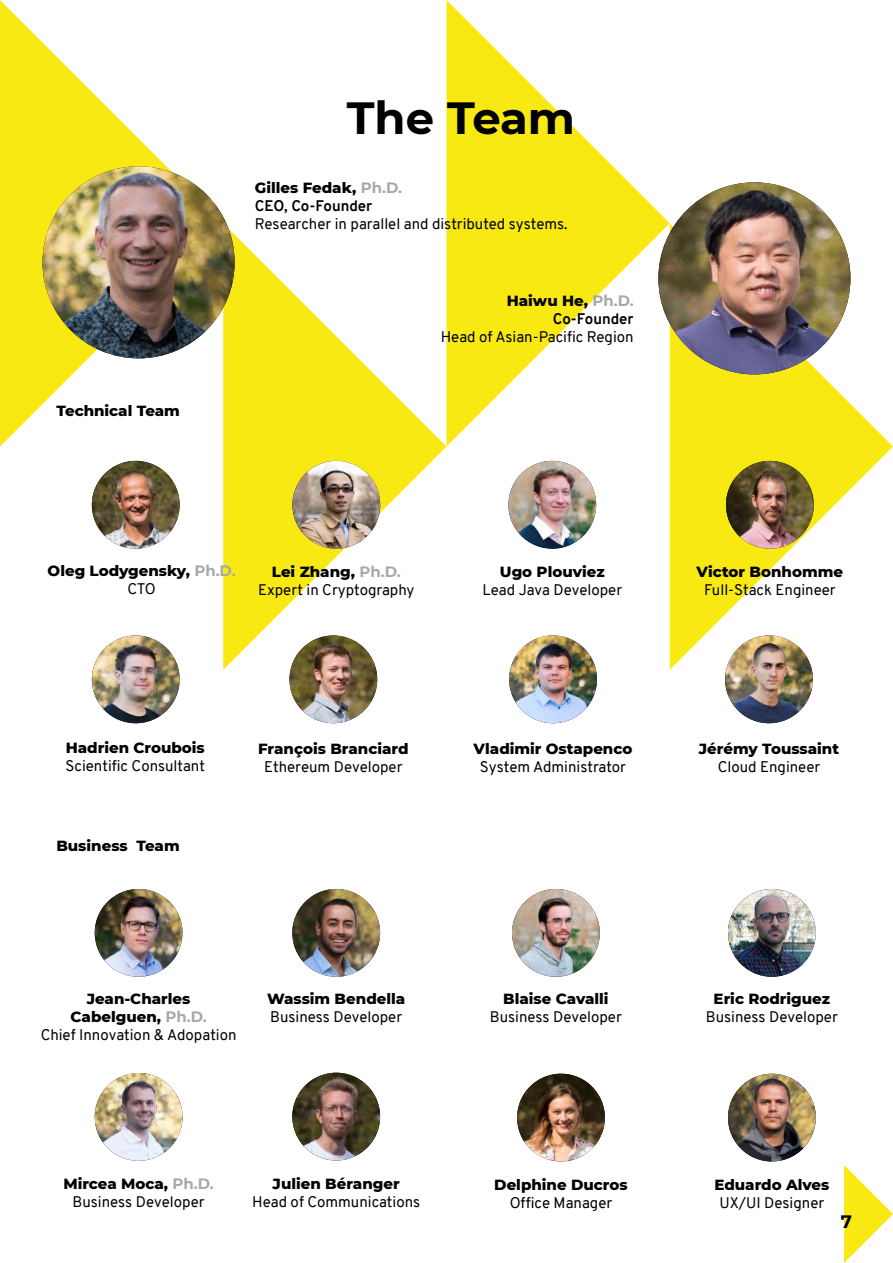
<style>
.page{position:relative;width:893px;height:1263px;background:#fff}
.page>*{position:absolute;margin:0;border:0;box-sizing:border-box;transform-origin:0 0}
.t1{font:700 45px "Montserrat";color:#000}
.t2{font:700 18px "Montserrat";color:#000}
.t3{font:15px "Overpass";color:#000}
.t4{font:800 15px/18px "Montserrat";color:#000;text-align:center}
.t5{font:700 15px "Overpass";color:#000}
.s1{font-weight:700;color:#a8a8a7}
</style>
<div class="page">
<svg style="left:844px;top:1165px;width:49px;height:98px"></svg>
<svg style="left:0;top:0;width:223px;height:446px"></svg>
<svg style="left:223px;top:229px;width:223px;height:441px"></svg>
<svg style="left:446px;top:0;width:224px;height:446px"></svg>
<svg style="left:670px;top:223px;width:223px;height:447px"></svg>
<img style="left:43px;top:166px;width:192px;height:192px;border-radius:96px">
<img style="left:658px;top:182px;width:192px;height:192px;border-radius:96px">
<img style="left:92px;top:461px;width:88px;height:88px;border-radius:44px">
<img style="left:726px;top:461px;width:88px;height:88px;border-radius:44px">
<img style="left:292px;top:461px;width:88px;height:88px;border-radius:44px">
<img style="left:509px;top:635px;width:88px;height:88px;border-radius:44px">
<img style="left:92px;top:635px;width:88px;height:88px;border-radius:44px">
<img style="left:289px;top:635px;width:88px;height:88px;border-radius:44px">
<img style="left:508px;top:461px;width:88px;height:88px;border-radius:44px">
<img style="left:95px;top:889px;width:88px;height:88px;border-radius:44px">
<img style="left:728px;top:1074px;width:88px;height:87px;border-radius:44px">
<img style="left:512px;top:889px;width:88px;height:88px;border-radius:44px">
<img style="left:728px;top:889px;width:88px;height:88px;border-radius:44px">
<img style="left:95px;top:1073px;width:88px;height:88px;border-radius:44px">
<img style="left:292px;top:889px;width:88px;height:88px;border-radius:44px">
<img style="left:517px;top:1074px;width:88px;height:87px;border-radius:44px">
<img style="left:292px;top:1073px;width:88px;height:87px;border-radius:44px">
<img style="left:725px;top:635px;width:88px;height:88px;border-radius:44px">
<p class="t4" style="left:56px;top:401px;width:125px">Technical Team</p>
<h1 class="t1" style="left:347px;top:85px;width:230px">The Team</h1>
<p class="t4" style="left:255px;top:178px;width:149px">Gilles Fedak, <span class="s1">Ph.D.</span></p>
<p class="t5" style="left:255px;top:195px;width:119px">CEO, Co-Founder</p>
<p class="t3" style="left:255px;top:213px;width:314px">Researcher in parallel and distributed systems.</p>
<p class="t4" style="left:507px;top:291px;width:128px">Haiwu He, <span class="s1">Ph.D.</span></p>
<p class="t5" style="left:553px;top:308px;width:82px">Co-Founder</p>
<p class="t3" style="left:441px;top:326px;width:194px">Head of Asian-Pacific Region</p>
<p class="t4" style="left:48px;top:561px;width:189px">Oleg Lodygensky, <span class="s1">Ph.D.</span></p>
<p class="t3" style="left:127px;top:578px;width:30px">CTO</p>
<p class="t4" style="left:272px;top:561px;width:130px">Lei Zhang, <span class="s1">Ph.D.</span></p>
<p class="t3" style="left:258px;top:579px;width:158px">Expert in Cryptography</p>
<p class="t4" style="left:500px;top:561px;width:106px">Ugo Plouviez</p>
<p class="t3" style="left:482px;top:579px;width:141px">Lead Java Developer</p>
<p class="t4" style="left:66px;top:738px;width:141px">Hadrien Croubois</p>
<p class="t3" style="left:66px;top:755px;width:141px">Scientific Consultant</p>
<p class="t4" style="left:56px;top:836px;width:125px">Business Team</p>
<p class="t4" style="left:258px;top:739px;width:152px">François Branciard</p>
<p class="t3" style="left:264px;top:756px;width:140px">Ethereum Developer</p>
<p class="t4" style="left:474px;top:739px;width:160px">Vladimir Ostapenco</p>
<p class="t3" style="left:480px;top:756px;width:148px">System Administrator</p>
<p class="t4" style="left:71px;top:989px;width:138px">Jean-Charles<br>Cabelguen, <span class="s1">Ph.D.</span></p>
<p class="t3" style="left:41px;top:1024px;width:197px">Chief Innovation &amp; Adopation</p>
<p class="t4" style="left:267px;top:989px;width:140px">Wassim Bendella</p>
<p class="t3" style="left:270px;top:1006px;width:133px">Business Developer</p>
<p class="t4" style="left:63px;top:1173px;width:152px">Mircea Moca, <span class="s1">Ph.D.</span></p>
<p class="t3" style="left:73px;top:1191px;width:133px">Business Developer</p>
<p class="t4" style="left:273px;top:1174px;width:129px">Julien Béranger</p>
<p class="t3" style="left:252px;top:1191px;width:169px">Head of Communications</p>
<p class="t4" style="left:503px;top:989px;width:107px">Blaise Cavalli</p>
<p class="t3" style="left:490px;top:1006px;width:133px">Business Developer</p>
<p class="t4" style="left:494px;top:1174px;width:135px">Delphine Ducros</p>
<p class="t3" style="left:510px;top:1192px;width:104px">Office Manager</p>
<p class="t4" style="left:697px;top:561px;width:148px">Victor Bonhomme</p>
<p class="t3" style="left:704px;top:579px;width:133px">Full-Stack Engineer</p>
<p class="t4" style="left:699px;top:739px;width:142px">Jérémy Toussaint</p>
<p class="t3" style="left:718px;top:756px;width:104px">Cloud Engineer</p>
<p class="t4" style="left:714px;top:989px;width:118px">Eric Rodriguez</p>
<p class="t3" style="left:706px;top:1006px;width:133px">Business Developer</p>
<p class="t4" style="left:714px;top:1174px;width:117px">Eduardo Alves</p>
<p class="t3" style="left:719px;top:1192px;width:106px">UX/UI Designer</p>
<p class="t2" style="left:841px;top:1209px;width:13px">7</p>
</div>
